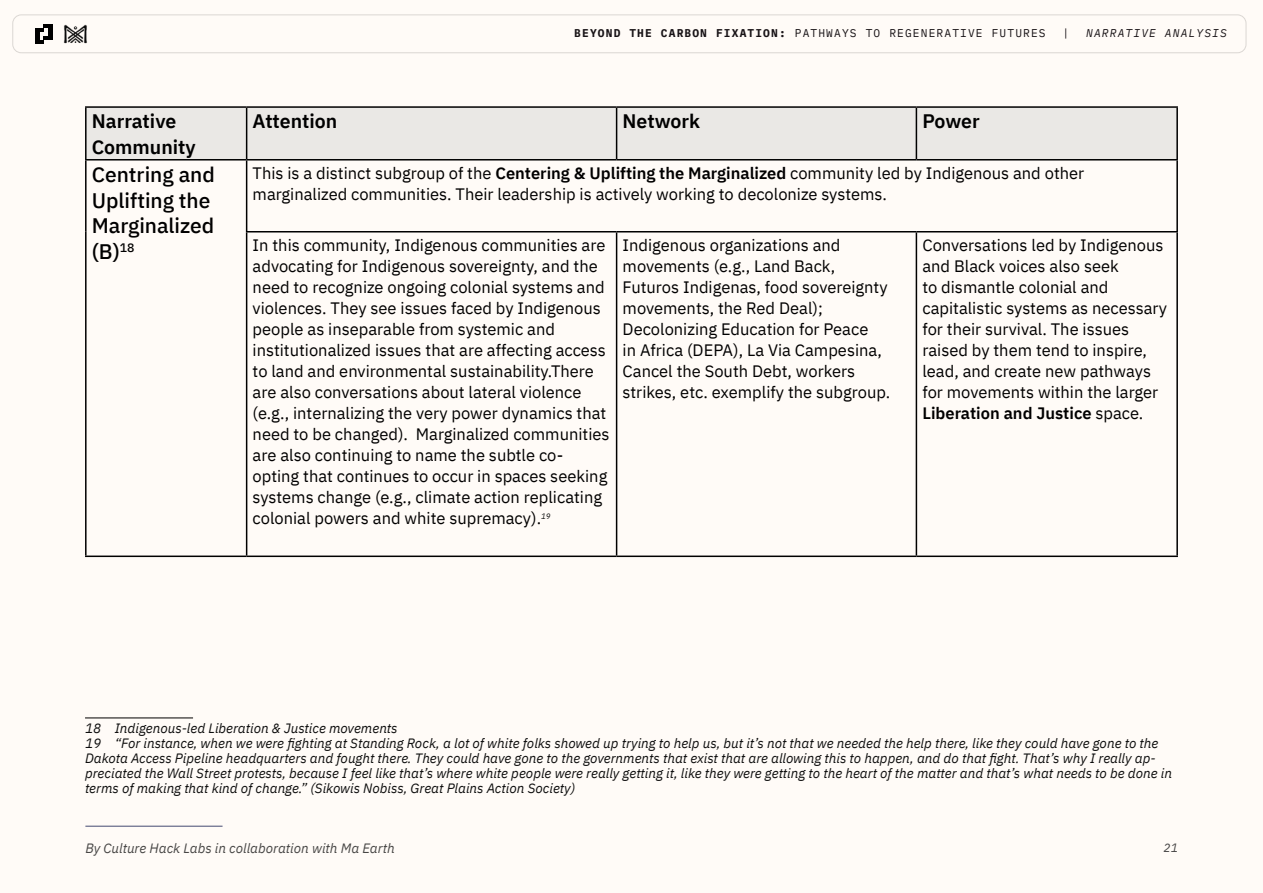
<style>
.page{position:relative;width:1263px;height:893px;background:#fffbf7}
.page>*{position:absolute;margin:0;border:0;box-sizing:border-box;transform-origin:0 0}
.t1{font:500 21px/25.5px "IBM Plex Sans";color:#000}
.Body_Copy{font:600 19.5px/25.5px "IBM Plex Sans";color:#000}
.Body_Copy-2{font:16.5px/21px "IBM Plex Sans";color:#000}
.t2{font:italic 13.5px/15px "IBM Plex Sans";color:#0d0d0d}
.t3{font:italic 13.5px "IBM Plex Sans";color:#474645}
.t4{font:italic 12px "IBM Plex Sans";color:#454444}
.t5{font:11.25px "IBM Plex Mono";letter-spacing:.1em;color:#181316}
.t6{font:italic 11.25px "IBM Plex Mono";letter-spacing:.1em;color:#181316}
.s1{font-weight:700}
.s2{font-weight:600}
</style>
<div class="page">
<hr style="left:85px;top:826px;width:138px;height:1px;background:#444971">
<div style="left:12px;top:15px;width:1234px;height:38px;border:1px solid #dbd7d3;border-radius:9px"></div>
<div style="left:48px;top:24px;width:5px;height:16px;background:#000"></div>
<div style="left:35px;top:28px;width:5px;height:15px;background:#000"></div>
<svg style="left:40px;top:24px;width:8px;height:19px"></svg>
<img style="left:63px;top:24px;width:24px;height:20px">
<div style="left:87px;top:108px;width:1089px;height:51px;background:#eae8e5"></div>
<hr style="left:85px;top:106px;width:162px;height:2px;background:#000">
<hr style="left:85px;top:108px;width:2px;height:51px;background:#000">
<hr style="left:247px;top:106px;width:370px;height:2px;background:#000">
<hr style="left:246px;top:108px;width:1px;height:51px;background:#000">
<hr style="left:617px;top:106px;width:299px;height:2px;background:#000">
<hr style="left:616px;top:108px;width:1px;height:51px;background:#000">
<hr style="left:916px;top:106px;width:262px;height:2px;background:#000">
<hr style="left:916px;top:108px;width:1px;height:51px;background:#000">
<hr style="left:1176px;top:108px;width:2px;height:51px;background:#000">
<hr style="left:85px;top:159px;width:162px;height:2px;background:#000">
<hr style="left:85px;top:161px;width:2px;height:71px;background:#000">
<hr style="left:247px;top:159px;width:370px;height:2px;background:#000">
<hr style="left:246px;top:161px;width:1px;height:70px;background:#000">
<hr style="left:617px;top:159px;width:299px;height:2px;background:#000">
<hr style="left:916px;top:159px;width:262px;height:2px;background:#000">
<hr style="left:1176px;top:161px;width:2px;height:70px;background:#000">
<hr style="left:85px;top:232px;width:2px;height:324px;background:#000">
<hr style="left:246px;top:231px;width:371px;height:1px;background:#000">
<hr style="left:246px;top:232px;width:1px;height:324px;background:#000">
<hr style="left:617px;top:231px;width:299px;height:1px;background:#000">
<hr style="left:616px;top:232px;width:1px;height:324px;background:#000">
<hr style="left:916px;top:231px;width:262px;height:1px;background:#000">
<hr style="left:916px;top:232px;width:1px;height:324px;background:#000">
<hr style="left:1176px;top:232px;width:2px;height:324px;background:#000">
<hr style="left:85px;top:556px;width:162px;height:1px;background:#000">
<hr style="left:247px;top:556px;width:370px;height:1px;background:#000">
<hr style="left:617px;top:556px;width:299px;height:1px;background:#000">
<hr style="left:916px;top:556px;width:262px;height:1px;background:#000">
<hr style="left:85px;top:717px;width:108px;height:1px;background:#000">
<p class="t5" style="left:574px;top:25px;width:473px"><span class="s1">BEYOND THE CARBON FIXATION:</span> PATHWAYS TO REGENERATIVE FUTURES</p>
<p class="t5" style="left:1062px;top:25px;width:8px">|</p>
<p class="t6" style="left:1086px;top:25px;width:142px">NARRATIVE ANALYSIS</p>
<p class="Body_Copy" style="left:92px;top:107px;width:105px">Narrative<br>Community</p>
<p class="Body_Copy" style="left:253px;top:107px;width:86px">Attention</p>
<p class="Body_Copy" style="left:623px;top:107px;width:79px">Network</p>
<p class="Body_Copy" style="left:922px;top:107px;width:59px">Power</p>
<h3 class="t1" style="left:92px;top:160px;width:124px">Centring and<br>Uplifting the<br>Marginalized (B)<sup>18</sup></h3>
<p class="Body_Copy-2" style="left:253px;top:161px;width:833px">This is a distinct subgroup of the <span class="s2">Centering &amp; Uplifting the Marginalized</span> community led by Indigenous and other marginalized communities. Their leadership is actively working to decolonize systems.</p>
<p class="Body_Copy-2" style="left:253px;top:233px;width:358px">In this community, Indigenous communities are advocating for Indigenous sovereignty, and the need to recognize ongoing colonial systems and violences. They see issues faced by Indigenous people as inseparable from systemic and institutionalized issues that are affecting access to land and environmental sustainability.There are also conversations about lateral violence (e.g., internalizing the very power dynamics that need to be changed). Marginalized communities are also continuing to name the subtle co&shy;opting that continues to occur in spaces seeking systems change (e.g., climate action replicating colonial powers and white supremacy).<sup>19</sup></p>
<p class="Body_Copy-2" style="left:623px;top:233px;width:269px">Indigenous organizations and movements (e.g., Land Back,<br>Futuros Indigenas, food sovereignty movements, the Red Deal);<br>Decolonizing Education for Peace<br>in Africa (DEPA), La Via Campesina,<br>Cancel the South Debt, workers strikes, etc. exemplify the subgroup.</p>
<p class="Body_Copy-2" style="left:922px;top:233px;width:246px">Conversations led by Indigenous and Black voices also seek<br>to dismantle colonial and capitalistic systems as necessary for their survival. The issues raised by them tend to inspire, lead, and create new pathways for movements within the larger<br><span class="s2">Liberation and Justice</span> space.</p>
<p class="t2" style="left:85px;top:719px;width:314px">18 Indigenous-led Liberation &amp; Justice movements</p>
<p class="t2" style="left:85px;top:734px;width:1088px">19 “For instance, when we were fighting at Standing Rock, a lot of white folks showed up trying to help us, but it’s not that we needed the help there, like they could have gone to the Dakota Access Pipeline headquarters and fought there. They could have gone to the governments that exist that are allowing this to happen, and do that fight. That’s why I really ap&shy;preciated the Wall Street protests, because I feel like that’s where white people were really getting it, like they were getting to the heart of the matter and that’s what needs to be done in terms of making that kind of change.” (Sikowis Nobiss, Great Plains Action Society)</p>
<p class="t3" style="left:85px;top:838px;width:311px">By Culture Hack Labs in collaboration with Ma Earth</p>
<p class="t4" style="left:1163px;top:838px;width:16px">21</p>
</div>
